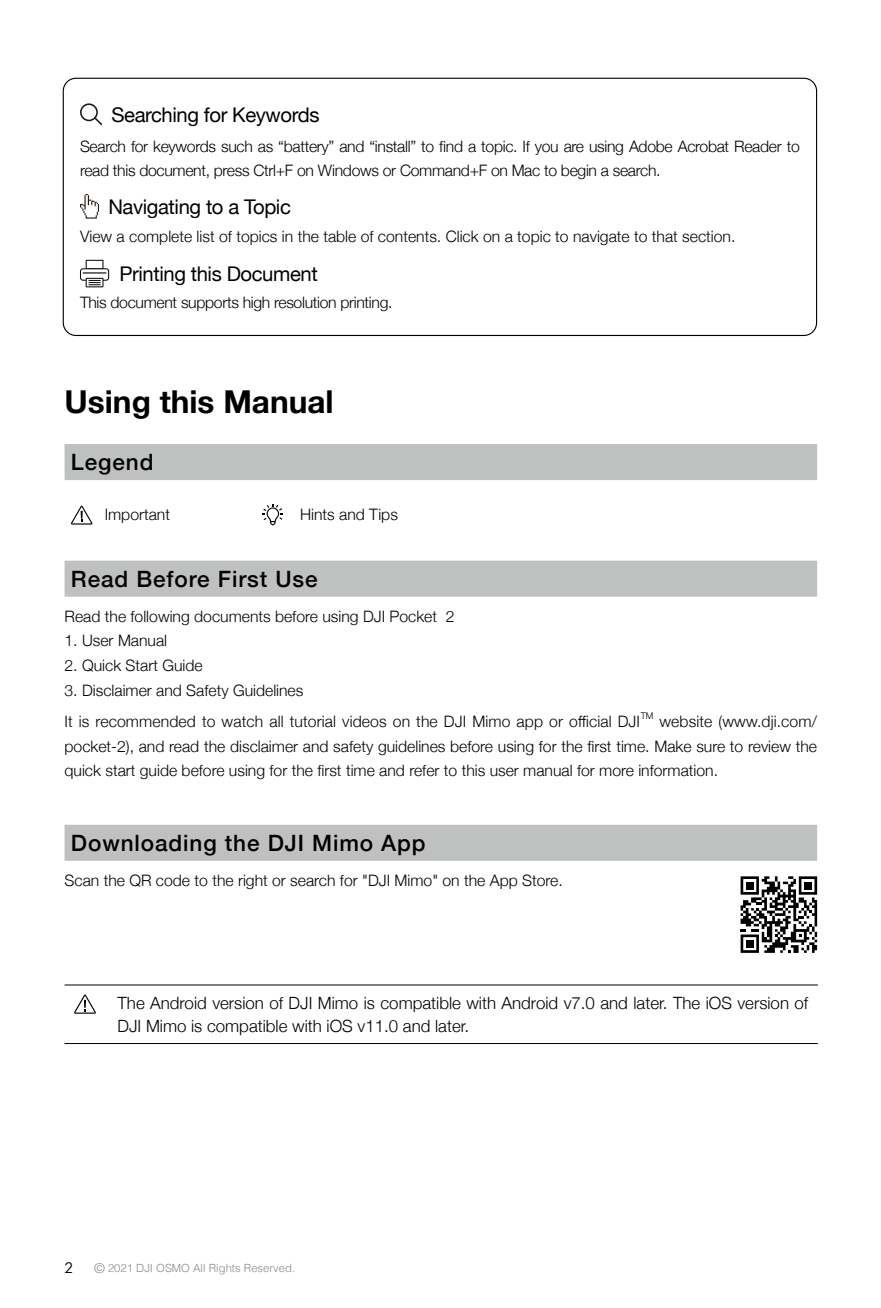
<style>
.page{position:relative;width:881px;height:1308px;background:#fff}
.page>*{position:absolute;margin:0;border:0;box-sizing:border-box;transform-origin:0 0}
.t1{font:700 31.5px "Helvetica Neue";color:#000}
.t2{font:500 22.5px "Helvetica Neue";letter-spacing:.04em;color:#040000}
.t3{font:500 22.5px "Helvetica Neue";letter-spacing:.04em;color:#000}
.t4{font:20.25px "Helvetica Neue";letter-spacing:-.02em;color:#000}
.t5{font:300 16.88px/22.5px "Helvetica Neue";color:#000}
.t6{font:300 15.75px/24.8px "Helvetica Neue";color:#040000}
.t7{font:300 15.75px/24.8px "Helvetica Neue";letter-spacing:-.02em;color:#000}
.t8{font:300 15.75px "Helvetica Neue";color:#000}
.t9{font:15.75px "Dji";color:#000}
.t10{font:300 11.25px "Helvetica";color:#898989}
.t11{font:300 9.22px "Helvetica Neue";color:#040000}
.s1{font-size:13.5px}
</style>
<div class="page">
<div style="left:64px;top:444px;width:752px;height:36px;background:#bfc0c0"></div>
<div style="left:64px;top:560px;width:752px;height:36px;background:#bfc0c0"></div>
<div style="left:64px;top:824px;width:752px;height:36px;background:#bfc0c0"></div>
<svg style="left:71px;top:505px;width:21px;height:19px"></svg>
<svg style="left:262px;top:504px;width:21px;height:21px"></svg>
<hr style="left:64px;top:984px;width:44px;height:1px;background:#000">
<hr style="left:108px;top:984px;width:709px;height:1px;background:#000">
<hr style="left:64px;top:1043px;width:44px;height:1px;background:#000">
<hr style="left:108px;top:1043px;width:709px;height:1px;background:#000">
<svg style="left:74px;top:994px;width:22px;height:19px"></svg>
<svg style="left:740px;top:876px;width:76px;height:77px"></svg>
<div style="left:803px;top:881px;width:8px;height:8px;background:#000"></div>
<div style="left:745px;top:939px;width:8px;height:8px;background:#000"></div>
<div style="left:745px;top:881px;width:8px;height:8px;background:#000"></div>
<div style="left:63px;top:78px;width:753px;height:258px;border:1px solid #000;border-radius:13px"></div>
<svg style="left:80px;top:103px;width:23px;height:22px"></svg>
<svg style="left:80px;top:194px;width:19px;height:25px"></svg>
<div style="left:86px;top:260px;width:17px;height:9px;border:1px solid #000"></div>
<svg style="left:80px;top:269px;width:29px;height:11px"></svg>
<div style="left:80px;top:268px;width:29px;height:13px;border:1px solid #000;border-radius:3px"></div>
<svg style="left:83px;top:272px;width:23px;height:1px"></svg>
<div style="left:86px;top:278px;width:17px;height:9px;border:1px solid #000"></div>
<svg style="left:89px;top:280px;width:11px;height:5px"></svg>
<p class="t4" style="left:111px;top:101px;width:209px">Searching for Keywords</p>
<p class="t7" style="left:80px;top:132px;width:721px">Search for keywords such as “battery” and “install” to find a topic. If you are using Adobe Acrobat Reader to read this document, press Ctrl+F on Windows or Command+F on Mac to begin a search.</p>
<p class="t4" style="left:108px;top:192px;width:184px">Navigating to a Topic</p>
<p class="t8" style="left:80px;top:224px;width:656px">View a complete list of topics in the table of contents. Click on a topic to navigate to that section.</p>
<p class="t4" style="left:119px;top:259px;width:200px">Printing this Document</p>
<p class="t7" style="left:80px;top:289px;width:314px">This document supports high resolution printing.</p>
<h1 class="t1" style="left:64px;top:377px;width:270px">Using this Manual</h1>
<h2 class="t3" style="left:71px;top:444px;width:84px">Legend</h2>
<p class="t8" style="left:105px;top:502px;width:67px">Important</p>
<p class="t8" style="left:300px;top:502px;width:99px">Hints and Tips</p>
<h2 class="t2" style="left:71px;top:560px;width:248px">Read Before First Use</h2>
<p class="t6" style="left:64px;top:602px;width:391px">Read the following documents before using DJI Pocket 2</p>
<p class="t6" style="left:64px;top:627px;width:104px">1. User Manual</p>
<p class="t6" style="left:64px;top:652px;width:140px">2. Quick Start Guide</p>
<p class="t6" style="left:64px;top:673px;width:577px;line-height:31.1px">3. Disclaimer and Safety Guidelines<br>It is recommended to watch all tutorial videos on the DJI Mimo app or official DJI</p>
<p class="t11" style="left:640px;top:708px;width:14px">TM</p>
<p class="t6" style="left:64px;top:708px;width:753px;text-align:justify;text-indent:594px">website (www.dji.com/ pocket-2), and read the disclaimer and safety guidelines before using for the first time. Make sure to review the quick start guide before using for the first time and refer to this user manual for more information.</p>
<h2 class="t2" style="left:71px;top:824px;width:356px">Downloading the DJI Mimo App</h2>
<p class="t6" style="left:64px;top:866px;width:499px">Scan the QR code to the right or search for "DJI Mimo" on the App Store.</p>
<p class="t5" style="left:117px;top:990px;width:692px">The Android version of DJI Mimo is compatible with Android v7.0 and later. The iOS version of<br>DJI Mimo is compatible with iOS v11.0 and later.</p>
<p class="t9" style="left:64px;top:1259px;width:10px">2</p>
<p class="t10" style="left:94px;top:1258px;width:202px"><span class="s1">©</span> 2021 DJI OSMO All Rights Reserved.</p>
</div>
